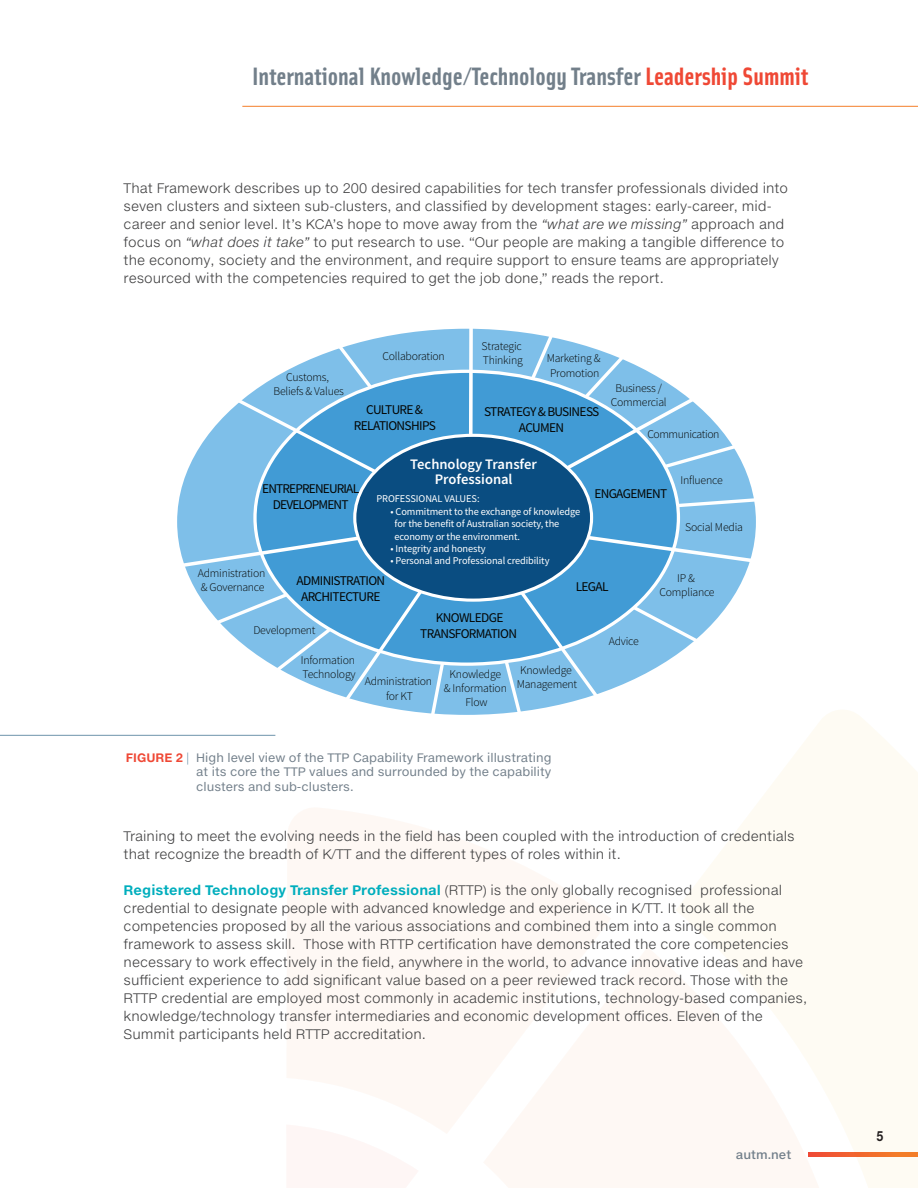
<style>
.page{position:relative;width:918px;height:1188px;background:#fff}
.page>*{position:absolute;margin:0;border:0;box-sizing:border-box;transform-origin:0 0}
.t1{font:700 25.2px "Solex OT";color:#727f8a}
.t2{font:600 14.55px/15px "Source Sans Pro";color:#fff;text-align:center}
.t3{font:700 13.65px "Helvetica Neuee Text Std";color:#231f20;scale:.85 1}
.t4{font:300 13.5px/18px "Helvetica Neuee Text Std";color:#3e3e3f}
.t5{font:13.35px/16px "Source Sans Pro";letter-spacing:-.05em;color:#040503;text-align:center}
.t6{font:12px/14.4px "Helvetica Neuee Text Std";color:#727f8a;text-align:justify}
.t7{font:500 12px "Helvetica Neuee Text Std";color:#727f8a}
.t8{font:300 11.85px/14.1px "Source Sans Pro";letter-spacing:-.02em;color:#040503}
.t9{font:10.35px/12.5px "Source Sans Pro";letter-spacing:-.01em;color:#fff}
.s1{color:#ef4835}
.s2{font-style:italic}
.s3{font-weight:700;color:#ef4835}
.s4{font-weight:300;color:#6e94ab}
.s5{font-weight:700;color:#00aebd}
</style>
<div class="page">
<hr style="left:242px;top:106px;width:676px;height:1px;background:#f47f2a">
<svg style="left:287px;top:808px;width:323px;height:325px;fill:#fef8f4"></svg>
<svg style="left:287px;top:1124px;width:132px;height:9px"></svg>
<svg style="left:676px;top:710px;width:242px;height:478px;fill:#fefbf3"></svg>
<svg style="left:483px;top:947px;width:353px;height:241px;fill:#fef8f4"></svg>
<hr style="left:0;top:735px;width:275px;height:1px;background:#6e94ab">
<svg style="left:177px;top:328px;width:583px;height:391px"></svg>
<div style="left:355px;top:435px;width:237px;height:165px;background:#0a4d81;border-radius:50%"></div>
<h1 class="t1" style="left:252px;top:59px;width:558px">International Knowledge/Technology Transfer <span class="s1">Leadership Summit</span></h1>
<p class="t4" style="left:124px;top:179px;width:666px">That Framework describes up to 200 desired capabilities for tech transfer professionals divided into seven clusters and sixteen sub-clusters, and classified by development stages: early-career, mid&shy;career and senior level. It’s KCA’s hope to move away from the <span class="s2">“what are we missing”</span> approach and focus on <span class="s2">“what does it take”</span> to put research to use. “Our people are making a tangible difference to the economy, society and the environment, and require support to ensure teams are appropriately resourced with the competencies required to get the job done,” reads the report.</p>
<p class="t8" style="left:482px;top:340px;width:43px">Strategic<br>Thinking</p>
<p class="t5" style="left:484px;top:405px;width:117px">STRATEGY &amp; BUSINESS<br>ACUMEN</p>
<p class="t8" style="left:382px;top:350px;width:64px">Collaboration</p>
<p class="t8" style="left:547px;top:352px;width:55px">Marketing &amp;<br>Promotion</p>
<p class="t8" style="left:273px;top:371px;width:72px;text-align:center">Customs,<br>Beliefs &amp; Values</p>
<p class="t8" style="left:611px;top:382px;width:58px;text-align:center">Business /<br>Commercial</p>
<p class="t5" style="left:354px;top:403px;width:84px">CULTURE &amp;<br>RELATIONSHIPS</p>
<p class="t8" style="left:647px;top:428px;width:74px">Communication</p>
<p class="t8" style="left:681px;top:474px;width:44px">Influence</p>
<p class="t8" style="left:685px;top:521px;width:59px">Social Media</p>
<p class="t2" style="left:410px;top:458px;width:128px">Technology Transfer<br>Professional</p>
<p class="t9" style="left:376px;top:494px;width:105px">PROFESSIONAL VALUES:</p>
<p class="t9" style="left:394px;top:506px;width:187px;text-indent:-4px">• Commitment to the exchange of knowledge for the benefit of Australian society, the economy or the environment.</p>
<p class="t9" style="left:391px;top:543px;width:97px">• Integrity and honesty</p>
<p class="t9" style="left:391px;top:556px;width:160px">• Personal and Professional credibility</p>
<p class="t5" style="left:262px;top:482px;width:99px">ENTREPRENEURIAL<br>DEVELOPMENT</p>
<p class="t5" style="left:594px;top:487px;width:74px">ENGAGEMENT</p>
<p class="t8" style="left:198px;top:567px;width:69px">Administration &amp; Governance</p>
<p class="t8" style="left:253px;top:624px;width:64px">Development</p>
<p class="t8" style="left:301px;top:654px;width:56px">Information<br>Technology</p>
<p class="t5" style="left:297px;top:574px;width:90px">ADMINISTRATION<br>ARCHITECTURE</p>
<p class="t5" style="left:576px;top:580px;width:34px">LEGAL</p>
<p class="t5" style="left:420px;top:611px;width:98px">KNOWLEDGE<br>TRANSFORMATION</p>
<p class="t8" style="left:609px;top:635px;width:32px">Advice</p>
<p class="t8" style="left:444px;top:668px;width:64px;text-align:center">Knowledge<br>&amp; Information<br>Flow</p>
<p class="t8" style="left:517px;top:664px;width:62px">Knowledge<br>Management</p>
<p class="t8" style="left:365px;top:675px;width:69px;text-align:center">Administration for KT</p>
<p class="t6" style="left:196px;top:750px;width:357px;text-indent:-70px"><span class="s3">FIGURE 2</span> <span class="s4">|</span> High level view of the TTP Capability Framework illustrating at its core the TTP values and surrounded by the capability clusters and sub-clusters.</p>
<p class="t8" style="left:659px;top:572px;width:57px;text-align:center">IP &amp;<br>Compliance</p>
<p class="t4" style="left:124px;top:827px;width:673px">Training to meet the evolving needs in the field has been coupled with the introduction of credentials that recognize the breadth of K/TT and the different types of roles within it.</p>
<p class="t4" style="left:124px;top:881px;width:685px"><span class="s5">Registered Technology Transfer Professional</span> (RTTP) is the only globally recognised professional credential to designate people with advanced knowledge and experience in K/TT. It took all the competencies proposed by all the various associations and combined them into a single common framework to assess skill. Those with RTTP certification have demonstrated the core competencies necessary to work effectively in the field, anywhere in the world, to advance innovative ideas and have sufficient experience to add significant value based on a peer reviewed track record. Those with the RTTP credential are employed most commonly in academic institutions, technology-based companies, knowledge/technology transfer intermediaries and economic development offices. Eleven of the Summit participants held RTTP accreditation.</p>
<p class="t7" style="left:736px;top:1147px;width:57px">autm.net</p>
<p class="t3" style="left:876px;top:1128px;width:10px">5</p>
</div>
